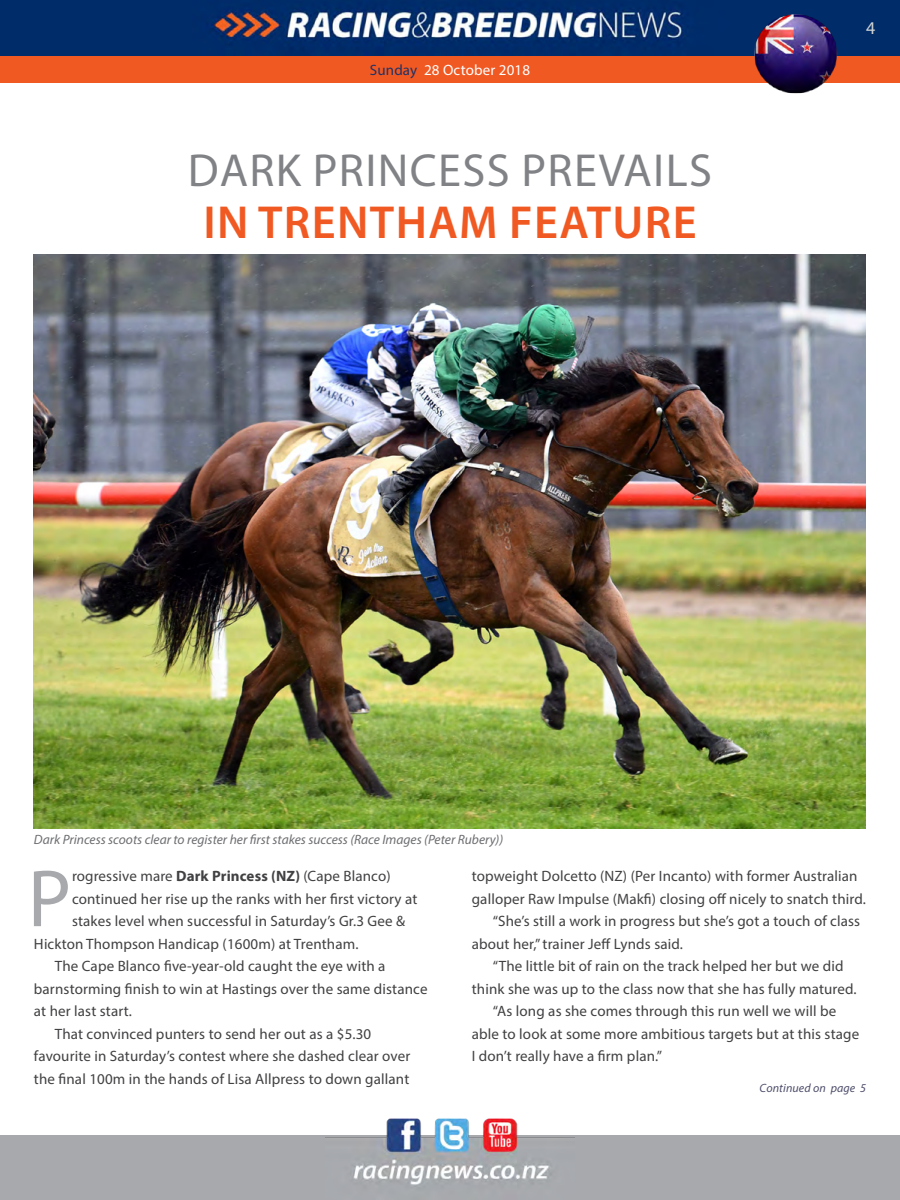
<style>
.page{position:relative;width:900px;height:1200px;background:#fff}
.page>*{position:absolute;margin:0;border:0;box-sizing:border-box;transform-origin:0 0}
.t1{font:81.75px "Myriad Pro";color:#a7a9ac}
.t2{font:46.5px "Myriad Pro";color:#808285}
.t3{font:600 46.5px "Myriad Pro";letter-spacing:.03em;color:#f15922}
.t4{font:18px "Myriad Pro";color:#d1d4d4}
.t5{font:15px "Myriad Pro";letter-spacing:.01em;color:#414042}
.t6{font:15px "Myriad Pro";letter-spacing:.01em;color:#fff}
.t7{font:italic 13.5px "Myriad Pro";color:#6d6e71}
.t8{font:italic 12px "Myriad Pro";letter-spacing:.01em;color:#4d4d6b}
.s1{color:#203267}
.s2{font-weight:700}
</style>
<div class="page">
<div style="left:0;top:1136px;width:900px;height:64px;background:#a7a9ac"></div>
<img style="left:325px;top:1118px;width:250px;height:67px">
<div style="left:0;top:56px;width:900px;height:27px;background:#f15922"></div>
<img style="left:0;top:0;width:900px;height:56px">
<img style="left:34px;top:254px;width:832px;height:574px">
<img style="left:752px;top:12px;width:88px;height:82px">
<p class="t6" style="left:370px;top:61px;width:162px"><span class="s1">Sunday</span> 28 October 2018</p>
<h2 class="t2" style="left:188px;top:142px;width:176px">Dark Princess</h2>
<h2 class="t2" style="left:522px;top:142px;width:25px">prevails</h2>
<h2 class="t3" style="left:203px;top:193px;width:495px">IN TRENTHAM FEATURE</h2>
<p class="t4" style="left:866px;top:17px;width:11px">4</p>
<p class="t7" style="left:34px;top:831px;width:471px">Dark Princess scoots clear to register her first stakes success (Race Images (Peter Rubery))</p>
<p class="t5" style="left:472px;top:867px;width:387px">topweight Dolcetto (NZ) (Per Incanto) with former Australian</p>
<p class="t5" style="left:472px;top:889px;width:396px">galloper Raw Impulse (Makfi) closing off nicely to snatch third.</p>
<p class="t5" style="left:493px;top:912px;width:369px">“She’s still a work in progress but she’s got a touch of class</p>
<p class="t5" style="left:472px;top:934px;width:213px">about her,” trainer Jeff Lynds said.</p>
<p class="t5" style="left:493px;top:957px;width:352px">“The little bit of rain on the track helped her but we did</p>
<p class="t5" style="left:472px;top:979px;width:386px">think she was up to the class now that she has fully matured.</p>
<p class="t5" style="left:493px;top:1002px;width:345px">“As long as she comes through this run well we will be</p>
<p class="t5" style="left:472px;top:1024px;width:389px">able to look at some more ambitious targets but at this stage</p>
<p class="t5" style="left:472px;top:1047px;width:192px">I don’t really have a firm plan.”</p>
<h1 class="t1" style="left:28px;top:848px;width:45px">P</h1>
<p class="t5" style="left:72px;top:867px;width:320px">rogressive mare <span class="s2">Dark Princess (NZ)</span> (Cape Blanco)</p>
<p class="t5" style="left:72px;top:889px;width:347px">continued her rise up the ranks with her first victory at</p>
<p class="t5" style="left:72px;top:912px;width:335px">stakes level when successful in Saturday’s Gr.3 Gee &amp;</p>
<p class="t5" style="left:34px;top:934px;width:326px">Hickton Thompson Handicap (1600m) at Trentham.</p>
<p class="t5" style="left:55px;top:957px;width:332px">The Cape Blanco five-year-old caught the eye with a</p>
<p class="t5" style="left:34px;top:979px;width:395px">barnstorming finish to win at Hastings over the same distance</p>
<p class="t5" style="left:34px;top:1002px;width:100px">at her last start.</p>
<p class="t5" style="left:55px;top:1024px;width:318px">That convinced punters to send her out as a $5.30</p>
<p class="t5" style="left:34px;top:1047px;width:378px">favourite in Saturday’s contest where she dashed clear over</p>
<p class="t5" style="left:34px;top:1069px;width:377px">the final 100m in the hands of Lisa Allpress to down gallant</p>
<p class="t8" style="left:760px;top:1080px;width:108px">Continued on page 5</p>
</div>
